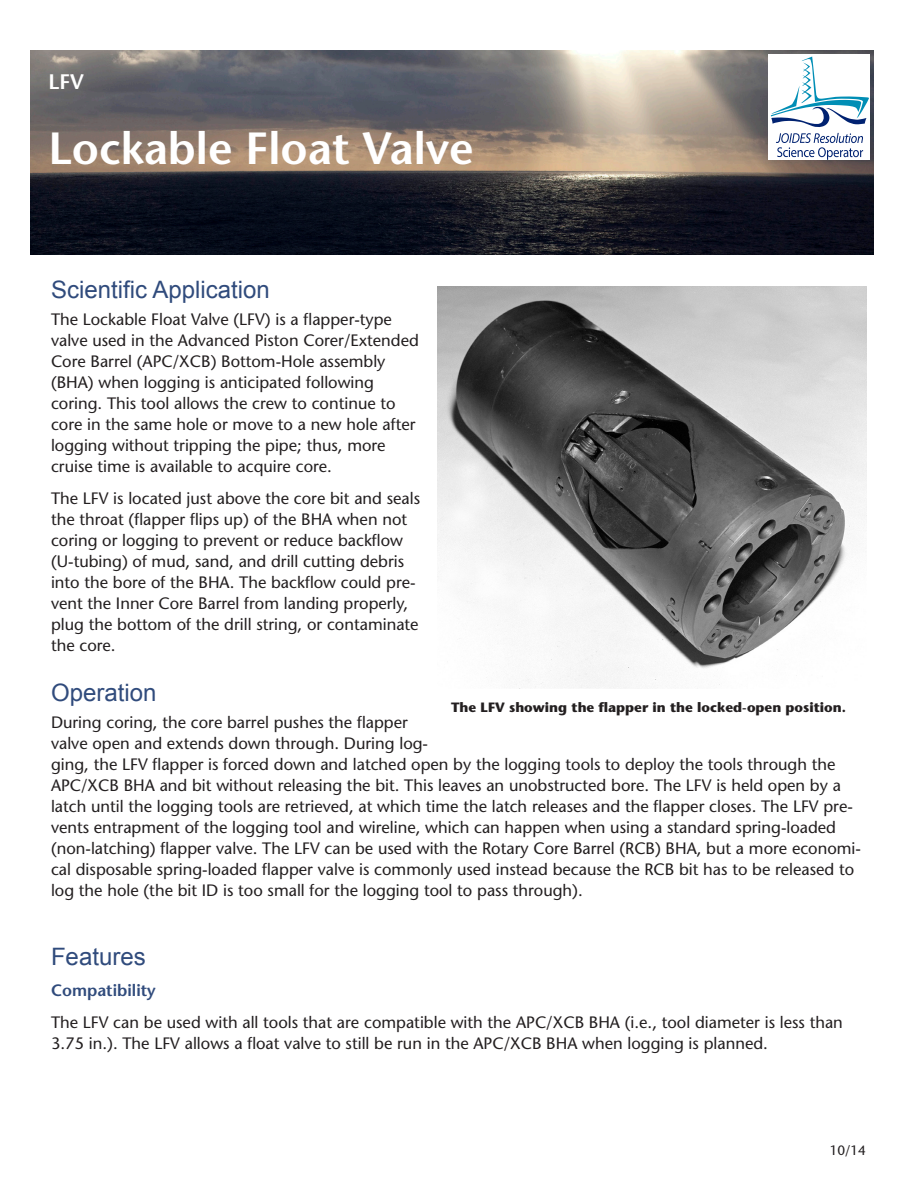
<style>
.page{position:relative;width:918px;height:1188px;background:#fff}
.page>*{position:absolute;margin:0;border:0;box-sizing:border-box;transform-origin:0 0}
.Body_Indent{font:600 45px "Stone Sans";color:#fff}
.Subhead{font:24px "Arial";color:#304b7c}
.Body_Text{font:24px "Arial";color:#304b7c}
.Body_Indent-2{font:600 21px "Stone Sans";color:#fff}
.Body_Text-2{font:16.5px/21px "Stone Sans";color:#231f20}
.Body_Text-3{font:600 16.5px "Stone Sans";color:#304b7c}
.t1{font:700 13.5px "Stone Sans";color:#231f20}
.t2{font:13.5px "Stone Sans";color:#231f20}
</style>
<div class="page">
<img style="left:437px;top:286px;width:430px;height:402px">
<img style="left:30px;top:50px;width:844px;height:205px">
<div style="left:768px;top:54px;width:102px;height:106px;background:#fff"></div>
<svg style="left:776px;top:133px;width:87px;height:27px"></svg>
<svg style="left:771px;top:57px;width:98px;height:70px"></svg>
<p class="Body_Indent-2" style="left:49px;top:69px;width:37px">LFV</p>
<p class="Body_Indent" style="left:49px;top:121px;width:427px">Lockable Float Valve</p>
<p class="Subhead" style="left:51px;top:274px;width:220px">Scientific Application</p>
<p class="Body_Text-2" style="left:51px;top:309px;width:369px">The Lockable Float Valve (LFV) is a flapper-type valve used in the Advanced Piston Corer/Extended Core Barrel (APC/XCB) Bottom-Hole assembly (BHA) when logging is anticipated following coring. This tool allows the crew to continue to core in the same hole or move to a new hole after logging without tripping the pipe; thus, more cruise time is available to acquire core.</p>
<p class="Body_Text-2" style="left:51px;top:487px;width:371px">The LFV is located just above the core bit and seals the throat (flapper flips up) of the BHA when not coring or logging to prevent or reduce backflow (U-tubing) of mud, sand, and drill cutting debris into the bore of the BHA. The backflow could pre&shy;vent the Inner Core Barrel from landing properly, plug the bottom of the drill string, or contaminate the core.</p>
<p class="Subhead" style="left:51px;top:677px;width:107px">Operation</p>
<p class="Body_Text-2" style="left:51px;top:712px;width:812px">During coring, the core barrel pushes the flapper<br>valve open and extends down through. During log-<br>ging, the LFV flapper is forced down and latched open by the logging tools to deploy the tools through the APC/XCB BHA and bit without releasing the bit. This leaves an unobstructed bore. The LFV is held open by a latch until the logging tools are retrieved, at which time the latch releases and the flapper closes. The LFV pre&shy;vents entrapment of the logging tool and wireline, which can happen when using a standard spring-loaded (non-latching) flapper valve. The LFV can be used with the Rotary Core Barrel (RCB) BHA, but a more economi&shy;cal disposable spring-loaded flapper valve is commonly used instead because the RCB bit has to be released to log the hole (the bit ID is too small for the logging tool to pass through).</p>
<p class="t1" style="left:451px;top:699px;width:396px">The LFV showing the flapper in the locked-open position.</p>
<p class="Body_Text" style="left:51px;top:941px;width:96px">Features</p>
<p class="Body_Text-3" style="left:51px;top:981px;width:106px">Compatibility</p>
<p class="Body_Text-2" style="left:51px;top:1012px;width:793px">The LFV can be used with all tools that are compatible with the APC/XCB BHA (i.e., tool diameter is less than<br>3.75 in.). The LFV allows a float valve to still be run in the APC/XCB BHA when logging is planned.</p>
<p class="t2" style="left:830px;top:1142px;width:38px">10/14</p>
</div>
